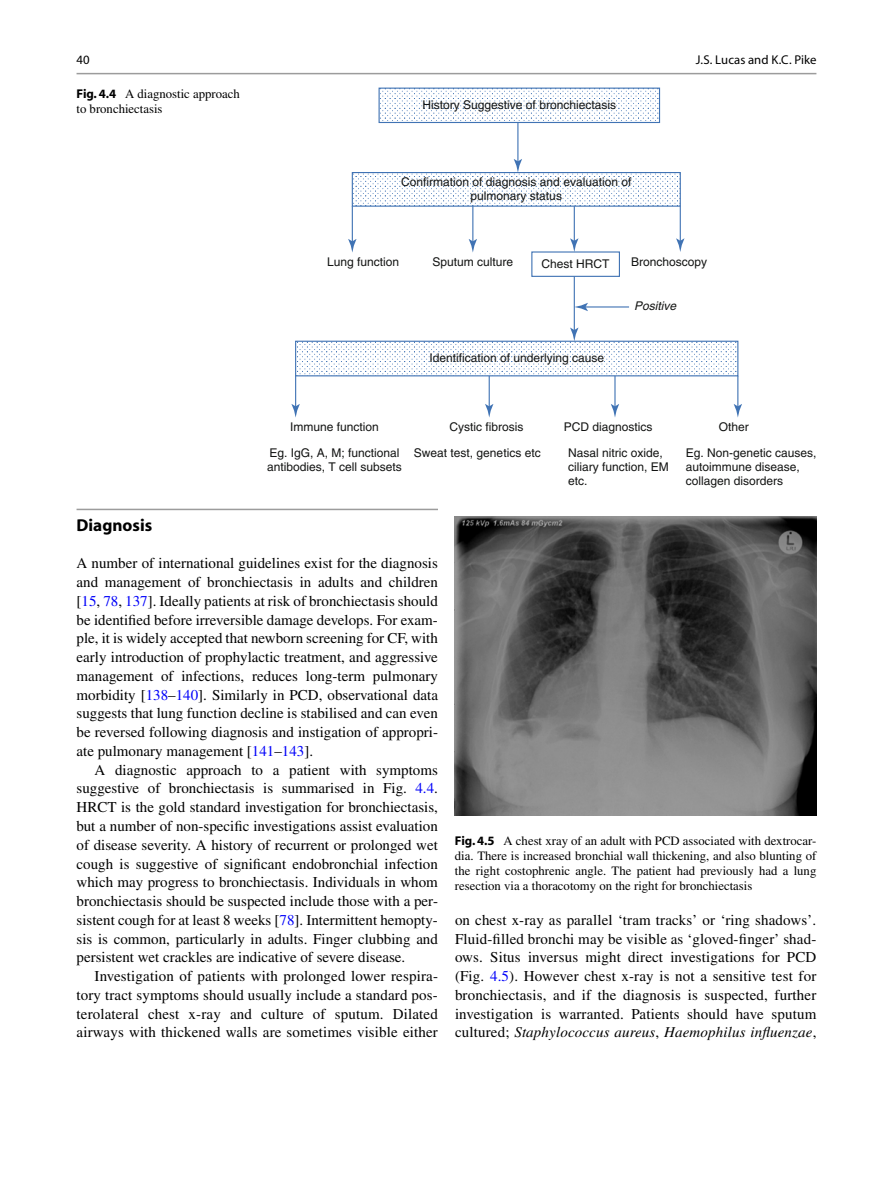
<style>
.page{position:relative;width:893px;height:1187px;background:#fff}
.page>*{position:absolute;margin:0;border:0;box-sizing:border-box;transform-origin:0 0}
.t1{font:700 17.25px "Jgxqsn Myriad";color:#000}
.t2{font:15px/18.8px "Slbsgs Times";color:#000;text-align:justify}
.t3{font:italic 15px "Tpddvy Times";letter-spacing:.01em;color:#000}
.t4{font:12.75px/15px "Slbsgs Times";color:#000}
.t5{font:12.75px "Msqdjq Myriad";color:#000}
.t6{font:12px/14.4px "Rkbkbw Helvetica";color:#131413;text-align:center}
.t7{font:italic 12px "Tvnbkd Helvetica";color:#131413}
.s1{font-family:"Jgxqsn Myriad";font-weight:700}
.s2{color:#0000fa}
.s3{font-family:"Slbsgs Times";font-style:normal}
</style>
<div class="page">
<hr style="left:77px;top:508px;width:361px;height:2px;background:#9c9c9c">
<div style="left:531px;top:251px;width:89px;height:26px;border:1px solid #4073b4"></div>
<svg style="left:382px;top:90px;width:276px;height:31px"></svg>
<div style="left:379px;top:88px;width:281px;height:35px;border:1px solid #4073b4"></div>
<hr style="left:517px;top:122px;width:1px;height:41px;background:#4073b4">
<svg style="left:353px;top:159px;width:327px;height:48px"></svg>
<hr style="left:352px;top:206px;width:1px;height:37px;background:#4073b4">
<svg style="left:348px;top:239px;width:8px;height:13px"></svg>
<hr style="left:472px;top:206px;width:1px;height:37px;background:#4073b4">
<svg style="left:469px;top:239px;width:8px;height:13px"></svg>
<hr style="left:574px;top:206px;width:1px;height:37px;background:#4073b4">
<svg style="left:570px;top:238px;width:8px;height:14px"></svg>
<hr style="left:680px;top:206px;width:1px;height:37px;background:#4073b4">
<svg style="left:676px;top:238px;width:8px;height:14px"></svg>
<hr style="left:574px;top:276px;width:1px;height:56px;background:#4073b4">
<svg style="left:296px;top:327px;width:443px;height:50px"></svg>
<hr style="left:583px;top:306px;width:46px;height:1px;background:#4073b4">
<svg style="left:574px;top:303px;width:14px;height:8px"></svg>
<hr style="left:295px;top:376px;width:1px;height:32px;background:#4073b4">
<svg style="left:291px;top:404px;width:9px;height:13px"></svg>
<hr style="left:489px;top:376px;width:1px;height:32px;background:#4073b4">
<svg style="left:485px;top:404px;width:8px;height:13px"></svg>
<hr style="left:614px;top:376px;width:2px;height:32px;background:#4073b4">
<svg style="left:611px;top:404px;width:8px;height:13px"></svg>
<hr style="left:737px;top:376px;width:1px;height:32px;background:#4073b4">
<svg style="left:734px;top:404px;width:8px;height:13px"></svg>
<img style="left:455px;top:516px;width:361px;height:299px">
<hr style="left:77px;top:73px;width:739px;height:1px;background:#9c9c9c">
<p class="t5" style="left:77px;top:55px;width:15px">40</p>
<p class="t4" style="left:77px;top:87px;width:165px"><span class="s1">Fig. 4.4</span> A diagnostic approach to bronchiectasis</p>
<p class="t6" style="left:423px;top:99px;width:195px">History Suggestive of bronchiectasis</p>
<p class="t6" style="left:401px;top:176px;width:232px">Confirmation of diagnosis and evaluation of pulmonary status</p>
<p class="t5" style="left:696px;top:55px;width:122px">J.S. Lucas and K.C. Pike</p>
<p class="t6" style="left:327px;top:256px;width:74px">Lung function</p>
<p class="t6" style="left:433px;top:256px;width:82px">Sputum culture</p>
<p class="t6" style="left:631px;top:256px;width:78px">Bronchoscopy</p>
<p class="t6" style="left:542px;top:258px;width:70px">Chest HRCT</p>
<p class="t6" style="left:429px;top:352px;width:176px">Identification of underlying cause</p>
<p class="t7" style="left:634px;top:299px;width:44px">Positive</p>
<p class="t6" style="left:269px;top:415px;width:132px;line-height:25.2px">Immune function<br>Eg. IgG, A, M; functional</p>
<p class="t6" style="left:267px;top:460px;width:136px">antibodies, T cell subsets</p>
<p class="t6" style="left:449px;top:421px;width:76px">Cystic fibrosis</p>
<p class="t6" style="left:564px;top:421px;width:90px">PCD diagnostics</p>
<p class="t6" style="left:719px;top:421px;width:32px">Other</p>
<p class="t6" style="left:414px;top:446px;width:128px">Sweat test, genetics etc</p>
<p class="t6" style="left:568px;top:446px;width:102px;text-align:left">Nasal nitric oxide, ciliary function, EM etc.</p>
<p class="t6" style="left:686px;top:446px;width:132px;text-align:left">Eg. Non-genetic causes, autoimmune disease, collagen disorders</p>
<p class="t1" style="left:77px;top:518px;width:77px">Diagnosis</p>
<p class="t2" style="left:77px;top:555px;width:363px">A number of international guidelines exist for the diagnosis and management of bronchiectasis in adults and children [ <span class="s2">15</span> , <span class="s2">78</span> , <span class="s2">137</span> ]. Ideally patients at risk of bronchiectasis should be identified before irreversible damage develops. For exam&shy;ple, it is widely accepted that newborn screening for CF, with early introduction of prophylactic treatment, and aggressive management of infections, reduces long-term pulmonary morbidity [ <span class="s2">138</span> – <span class="s2">140</span> ]. Similarly in PCD, observational data suggests that lung function decline is stabilised and can even be reversed following diagnosis and instigation of appropri&shy;ate pulmonary management [ <span class="s2">141</span> – <span class="s2">143</span> ].</p>
<p class="t2" style="left:77px;top:761px;width:363px;text-indent:18px">A diagnostic approach to a patient with symptoms suggestive of bronchiectasis is summarised in Fig. <span class="s2">4.4</span> .<br>HRCT is the gold standard investigation for bronchiectasis, but a number of non-specific investigations assist evaluation of disease severity. A history of recurrent or prolonged wet cough is suggestive of significant endobronchial infection which may progress to bronchiectasis. Individuals in whom bronchiectasis should be suspected include those with a per&shy;sistent cough for at least 8 weeks [ <span class="s2">78</span> ]. Intermittent hemopty&shy;sis is common, particularly in adults. Finger clubbing and persistent wet crackles are indicative of severe disease.</p>
<p class="t2" style="left:77px;top:968px;width:363px;text-indent:18px">Investigation of patients with prolonged lower respira&shy;tory tract symptoms should usually include a standard pos&shy;terolateral chest x-ray and culture of sputum. Dilated airways with thickened walls are sometimes visible either</p>
<p class="t4" style="left:455px;top:834px;width:363px;text-align:justify"><span class="s1">Fig. 4.5</span> A chest xray of an adult with PCD associated with dextrocar&shy;dia. There is increased bronchial wall thickening, and also blunting of the right costophrenic angle. The patient had previously had a lung resection via a thoracotomy on the right for bronchiectasis</p>
<p class="t2" style="left:455px;top:911px;width:363px">on chest x-ray as parallel ‘tram tracks’ or ‘ring shadows’.<br>Fluid-filled bronchi may be visible as ‘gloved-finger’ shad&shy;ows. Situs inversus might direct investigations for PCD (Fig. <span class="s2">4.5</span> ). However chest x-ray is not a sensitive test for bronchiectasis, and if the diagnosis is suspected, further investigation is warranted. Patients should have sputum</p>
<p class="t3" style="left:455px;top:1026px;width:363px"><span class="s3">cultured;</span> Staphylococcus aureus <span class="s3">,</span> Haemophilus influenzae <span class="s3">,</span></p>
</div>
